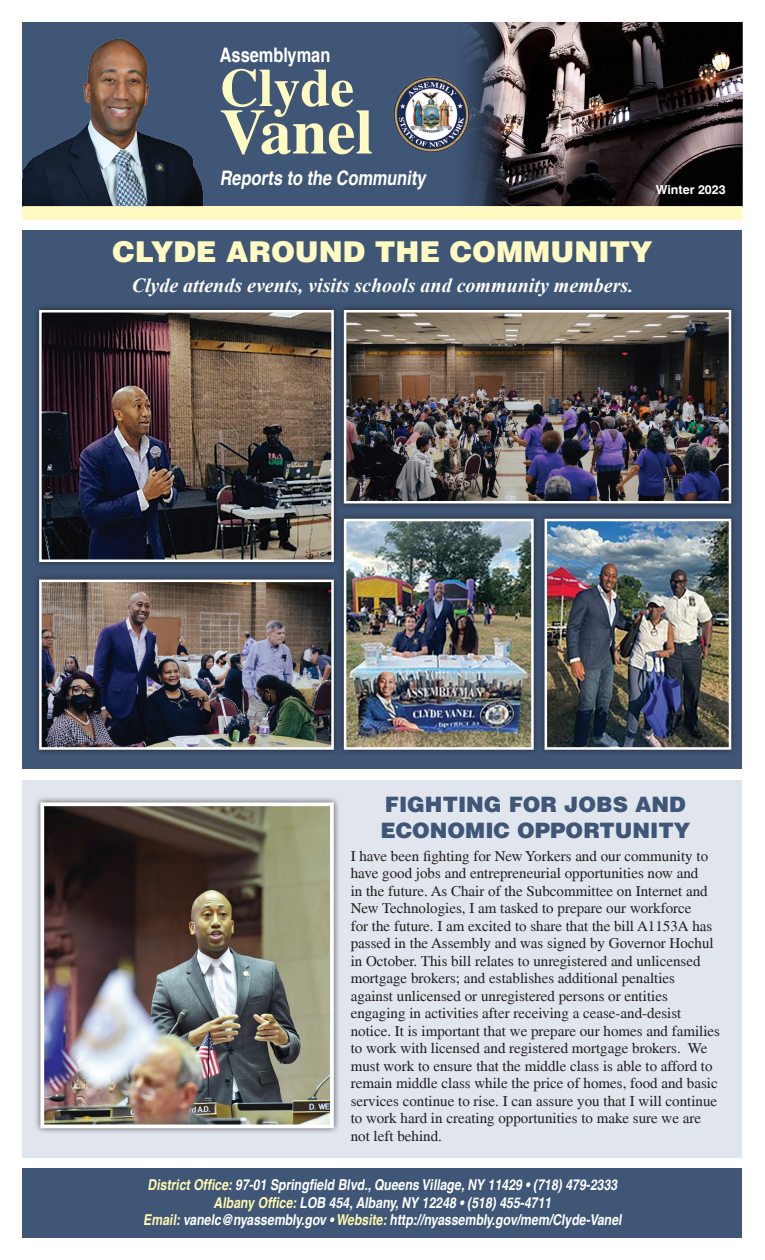
<style>
.page{position:relative;width:765px;height:1260px;background:#fff}
.page>*{position:absolute;margin:0;border:0;box-sizing:border-box;transform-origin:0 0}
.t1{font:700 63.75px "Times";color:#fffac1}
.t2{font:700 53.75px "Times";color:#fffac1}
.t3{font:900 28.75px "Helvetica";color:#fffac1}
.t4{font:900 21.25px/25.5px "Helvetica";color:#3f5677}
.t5{font:italic 700 20px "Times New Roman";color:#fff}
.t6{font:italic 700 condensed 20px "Helvetica";color:#fff}
.t7{font:700 condensed 20px "Helvetica";color:#fff}
.t8{font:15px/17.5px "Times";color:#231f20}
.t9{font:italic 700 condensed 15px/17.5px "Helvetica";color:#fff;text-align:center}
.t10{font:700 12.5px "Helvetica";color:#fff}
.s1{color:#fff8b0}
</style>
<div class="page">
<div style="left:22px;top:22px;width:720px;height:184px;background:#3f5677"></div>
<div style="left:22px;top:1168px;width:720px;height:70px;background:#3f5677"></div>
<img style="left:22px;top:38px;width:181px;height:168px">
<img style="left:449px;top:22px;width:293px;height:184px">
<img style="left:394px;top:76px;width:75px;height:76px;border-radius:38px">
<div style="left:22px;top:230px;width:720px;height:539px;background:#3f5677"></div>
<div style="left:22px;top:780px;width:720px;height:378px;background:#e1e5ed"></div>
<div style="left:32px;top:573px;width:309px;height:183px;background:#231f20;opacity:.75"></div>
<img style="left:42px;top:583px;width:289px;height:164px">
<div style="left:39px;top:580px;width:295px;height:170px;border:2px solid #fff"></div>
<div style="left:337px;top:303px;width:401px;height:207px;background:#231f20;opacity:.75"></div>
<img style="left:347px;top:313px;width:381px;height:187px">
<div style="left:344px;top:310px;width:387px;height:193px;border:2px solid #fff"></div>
<div style="left:34px;top:796px;width:306px;height:339px;background:#231f20;opacity:.75"></div>
<img style="left:45px;top:807px;width:284px;height:316px">
<div style="left:40px;top:802px;width:294px;height:326px;border:4px solid #fff"></div>
<div style="left:337px;top:512px;width:203px;height:245px;background:#231f20;opacity:.75"></div>
<img style="left:347px;top:522px;width:184px;height:225px">
<div style="left:344px;top:519px;width:190px;height:231px;border:2px solid #fff"></div>
<div style="left:538px;top:512px;width:200px;height:245px;background:#231f20;opacity:.75"></div>
<img style="left:548px;top:522px;width:180px;height:225px">
<div style="left:545px;top:519px;width:186px;height:231px;border:2px solid #fff"></div>
<div style="left:32px;top:303px;width:309px;height:266px;background:#231f20;opacity:.75"></div>
<img style="left:42px;top:313px;width:289px;height:246px">
<div style="left:39px;top:310px;width:295px;height:252px;border:2px solid #fff"></div>
<div style="left:22px;top:206px;width:720px;height:14px;background:#fffac1"></div>
<h3 class="t7" style="left:220px;top:42px;width:112px">Assemblyman</h3>
<h2 class="t2" style="left:220px;top:66px;width:136px">Clyde</h2>
<h1 class="t1" style="left:220px;top:106px;width:155px">Vanel</h1>
<h3 class="t6" style="left:220px;top:166px;width:207px">Reports to the Community</h3>
<p class="t10" style="left:656px;top:184px;width:72px">Winter 2023</p>
<h3 class="t3" style="left:112px;top:239px;width:542px">CLYDE AROUND THE COMMUNITY</h3>
<h3 class="t5" style="left:132px;top:271px;width:503px">Clyde attends events, visits schools and community members.</h3>
<h3 class="t4" style="left:380px;top:793px;width:312px">FIGHTING FOR JOBS AND<br>ECONOMIC OPPORTUNITY</h3>
<p class="t8" style="left:351px;top:848px;width:371px">I have been fighting for New Yorkers and our community to have good jobs and entrepreneurial opportunities now and<br>in the future. As Chair of the Subcommittee on Internet and New Technologies, I am tasked to prepare our workforce<br>for the future. I am excited to share that the bill A1153A has passed in the Assembly and was signed by Governor Hochul in October. This bill relates to unregistered and unlicensed mortgage brokers; and establishes additional penalties against unlicensed or unregistered persons or entities engaging in activities after receiving a cease-and-desist notice. It is important that we prepare our homes and families to work with licensed and registered mortgage brokers. We must work to ensure that the middle class is able to afford to remain middle class while the price of homes, food and basic services continue to rise. I can assure you that I will continue to work hard in creating opportunities to make sure we are not left behind.</p>
<p class="t9" style="left:143px;top:1176px;width:480px"><span class="s1">District Office:</span> 97-01 Springfield Blvd., Queens Village, NY 11429 • (718) 479-2333<br><span class="s1">Albany Office:</span> LOB 454, Albany, NY 12248 • (518) 455-4711<br><span class="s1">Email:</span> vanelc@nyassembly.gov • <span class="s1">Website:</span> http://nyassembly.gov/mem/Clyde-Vanel</p>
</div>
